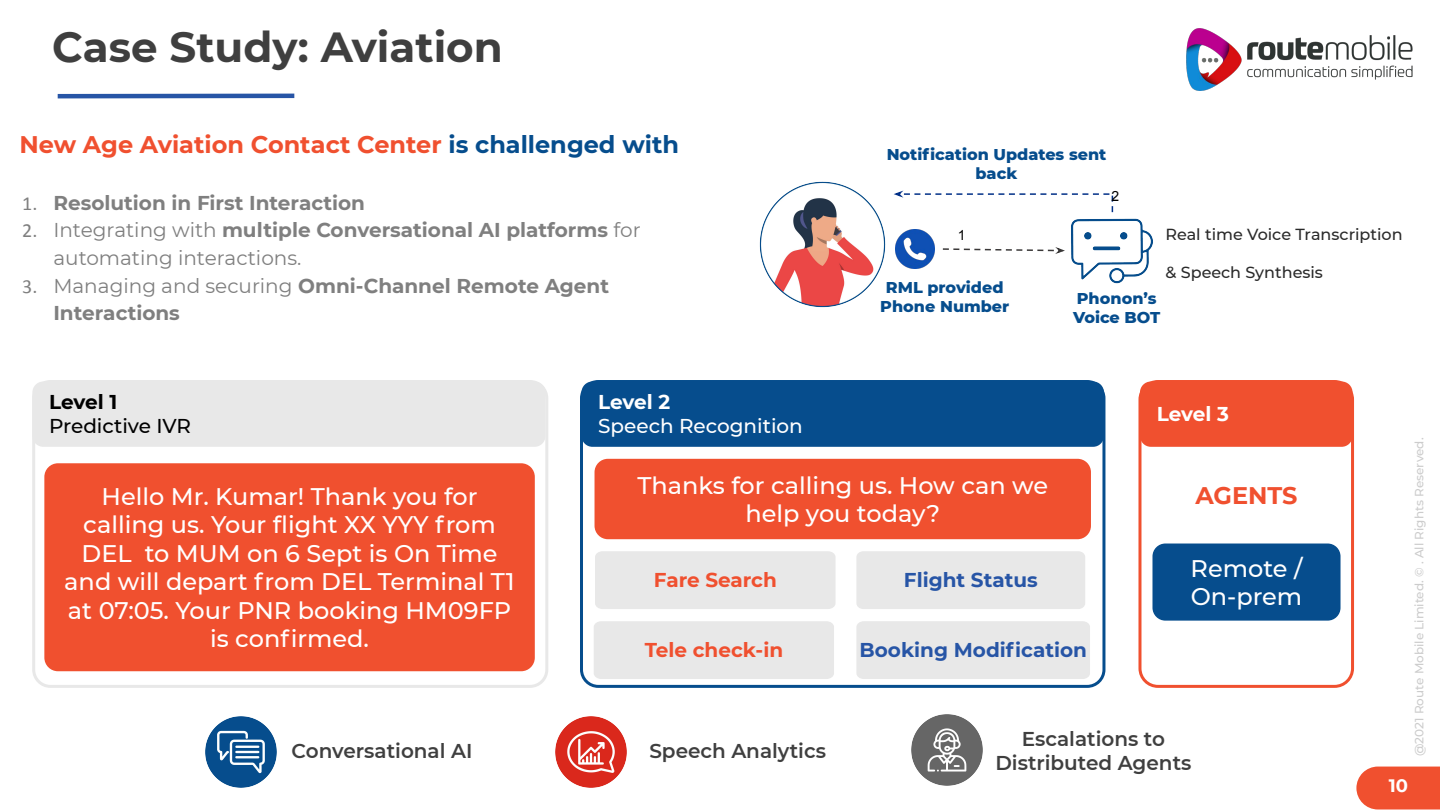
<style>
.page{position:relative;width:1440px;height:810px;background:#fff}
.page>*{position:absolute;margin:0;border:0;box-sizing:border-box;transform-origin:0 0}
.t1{font:700 42px "Montserrat";color:#3f3f3f}
.t2{font:500 24px/28.4px "Montserrat";color:#fff;text-align:center}
.t3{font:700 24px "Montserrat";color:#f0502f}
.t4{font:700 20px/27.6px "Montserrat";color:#7f7f7f}
.t5{font:20px/27.6px "Montserrat";color:#7f7f7f}
.t6{font:600 20px/24px "Montserrat";color:#3f3f3f;text-align:center}
.t7{font:700 20px "Montserrat";color:#2755a6}
.t8{font:700 20px "Montserrat";color:#f0502f}
.t9{font:500 20px "Montserrat";color:#fff}
.t10{font:500 20px "Montserrat";color:#000}
.t11{font:700 20px "Montserrat";letter-spacing:-.005em;color:#fff}
.t12{font:700 20px "Montserrat";letter-spacing:-.005em;color:#000}
.t13{font:700 18px "Montserrat";color:#fff}
.t14{font:800 16px/19.2px "Montserrat";color:#064d8d;text-align:center}
.t15{font:500 16px "Montserrat";color:#2a2a2a}
.t16{font:14px "Arial";color:#000}
.t17{font:500 12px "Montserrat";color:#ccc}
.s1{color:#064d8d}
.s2{font-family:"Calibri";font-weight:400}
.s3{font-family:"Calibri"}
.s4{font-weight:700}
.s5{font-weight:400}
</style>
<div class="page">
<div style="left:1356px;top:767px;width:84px;height:42px;background:#f0502f"></div>
<img style="left:1186px;top:28px;width:227px;height:63px">
<hr style="left:58px;top:94px;width:236px;height:4px;background:#2755a6">
<svg style="left:32px;top:380px;width:516px;height:308px"></svg>
<svg style="left:1138px;top:380px;width:216px;height:308px"></svg>
<svg style="left:580px;top:380px;width:526px;height:308px"></svg>
<div style="left:595px;top:459px;width:496px;height:80px;background:#f0502f"></div>
<div style="left:582px;top:382px;width:522px;height:65px;background:#064d8d"></div>
<div style="left:856px;top:551px;width:229px;height:58px;background:#e8e8e8;border-radius:6px"></div>
<div style="left:594px;top:621px;width:240px;height:58px;background:#e8e8e8"></div>
<div style="left:856px;top:621px;width:234px;height:58px;background:#e8e8e8"></div>
<div style="left:595px;top:551px;width:241px;height:58px;background:#e8e8e8"></div>
<div style="left:32px;top:382px;width:514px;height:65px;background:#e8e8e8"></div>
<div style="left:1140px;top:382px;width:213px;height:65px;background:#f0502f"></div>
<div style="left:44px;top:463px;width:491px;height:208px;background:#f0502f"></div>
<div style="left:1152px;top:544px;width:189px;height:77px;background:#064d8d"></div>
<img style="left:205px;top:716px;width:72px;height:72px">
<img style="left:555px;top:716px;width:72px;height:72px">
<img style="left:911px;top:714px;width:72px;height:72px">
<svg style="left:942px;top:247px;width:123px;height:7px"></svg>
<img style="left:895px;top:229px;width:40px;height:40px">
<img style="left:759px;top:181px;width:127px;height:127px">
<img style="left:1071px;top:218px;width:82px;height:66px">
<svg style="left:894px;top:190px;width:220px;height:23px"></svg>
<h1 class="t1" style="left:52px;top:21px;width:452px">Case Study: Aviation</h1>
<p class="t3" style="left:19px;top:130px;width:661px">New Age Aviation Contact Center <span class="s1">is challenged with</span></p>
<p class="t4" style="left:22px;top:189px;width:344px"><span class="s2">1.</span> Resolution in First Interaction</p>
<p class="t5" style="left:53px;top:217px;width:589px;text-indent:-31px"><span class="s3">2.</span> Integrating with <span class="s4">multiple Conversational AI platforms</span> for automating interactions.</p>
<p class="t4" style="left:53px;top:272px;width:557px;text-indent:-31px"><span class="s2">3.</span> <span class="s5">Managing and securing</span> Omni-Channel Remote Agent<br>Interactions</p>
<p class="t14" style="left:887px;top:144px;width:221px">Notification Updates sent back</p>
<p class="t16" style="left:958px;top:230px;width:9px">1</p>
<p class="t14" style="left:880px;top:278px;width:131px">RML provided<br>Phone Number</p>
<p class="t16" style="left:1112px;top:190px;width:9px">2</p>
<p class="t15" style="left:1166px;top:224px;width:239px">Real time Voice Transcription</p>
<p class="t15" style="left:1166px;top:263px;width:159px">&amp; Speech Synthesis</p>
<p class="t14" style="left:1073px;top:289px;width:89px;text-align:left">Phonon’s<br>Voice BOT</p>
<p class="t12" style="left:49px;top:390px;width:70px">Level 1</p>
<p class="t10" style="left:49px;top:414px;width:143px">Predictive IVR</p>
<p class="t2" style="left:64px;top:482px;width:452px">Hello Mr. Kumar! Thank you for calling us. Your flight XX YYY from<br>DEL to MUM on 6 Sept is On Time and will depart from DEL Terminal T1 at 07:05. Your PNR booking HM09FP is confirmed.</p>
<p class="t11" style="left:598px;top:390px;width:74px">Level 2</p>
<p class="t9" style="left:598px;top:414px;width:206px">Speech Recognition</p>
<p class="t2" style="left:637px;top:471px;width:412px">Thanks for calling us. How can we help you today?</p>
<p class="t8" style="left:654px;top:567px;width:125px">Fare Search</p>
<p class="t7" style="left:904px;top:567px;width:135px">Flight Status</p>
<p class="t8" style="left:645px;top:637px;width:140px">Tele check-in</p>
<p class="t7" style="left:860px;top:637px;width:229px">Booking Modification</p>
<p class="t11" style="left:1157px;top:402px;width:74px">Level 3</p>
<p class="t3" style="left:1195px;top:481px;width:104px">AGENTS</p>
<p class="t2" style="left:1191px;top:554px;width:113px;text-align:left">Remote /<br>On-prem</p>
<p class="t6" style="left:292px;top:739px;width:182px">Conversational AI</p>
<p class="t6" style="left:649px;top:739px;width:178px">Speech Analytics</p>
<p class="t6" style="left:995px;top:727px;width:198px">Escalations to<br>Distributed Agents</p>
<p class="t17" style="left:1412px;top:756px;width:320px;rotate:-90deg">@2021 Route Mobile Limited. © . All Rights Reserved.</p>
<p class="t13" style="left:1389px;top:775px;width:21px">10</p>
</div>
